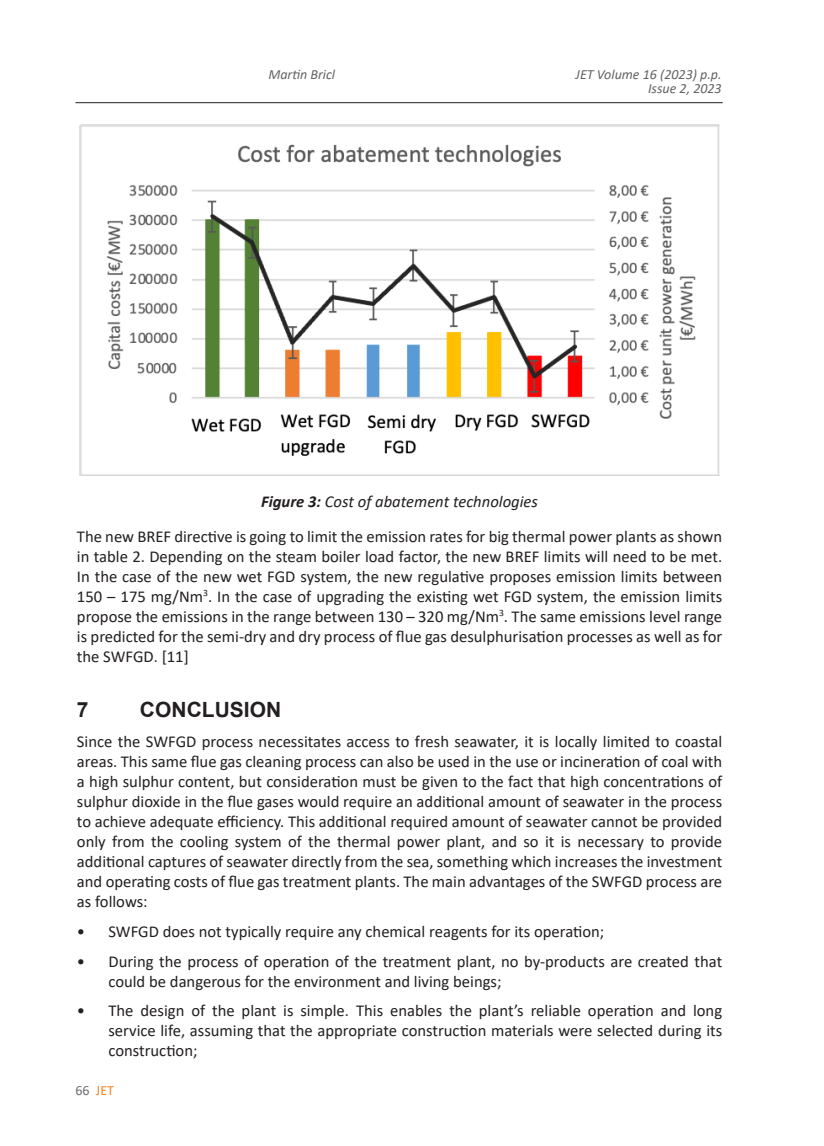
<style>
.page{position:relative;width:824px;height:1146px;background:#fff}
.page>*{position:absolute;margin:0;border:0;box-sizing:border-box;transform-origin:0 0}
.POGLAVJE{font:700 21px "Arial";color:#231f20}
.Besedilo{font:16.62px/19.9px "Calibri";color:#231f20;text-align:justify}
.t1{font:italic 16.62px "Calibri";color:#231f20}
.Sivo_nadnaslovi{font:italic 14px "Calibri";color:#636366}
.t2{font:14px "Calibri";color:#f58220}
.s1{font-weight:700}
.s2{font-family:"Times New Roman"}
.s3{color:#6c6d70}
</style>
<div class="page">
<img style="left:79px;top:124px;width:640px;height:351px">
<hr style="left:75px;top:102px;width:647px;height:1px;background:#231f20">
<p class="Sivo_nadnaslovi" style="left:268px;top:65px;width:68px">Martin Bricl</p>
<p class="Sivo_nadnaslovi" style="left:575px;top:65px;width:147px">JET Volume 16 (2023) p.p.</p>
<p class="Sivo_nadnaslovi" style="left:648px;top:79px;width:75px">Issue 2, 2023</p>
<p class="t1" style="left:261px;top:490px;width:278px"><span class="s1">Figure 3:</span> Cost of abatement technologies</p>
<p class="Besedilo" style="left:77px;top:526px;width:646px">The new BREF directive is going to limit the emission rates for big thermal power plants as shown in table 2. Depending on the steam boiler load factor, the new BREF limits will need to be met.<br>In the case of the new wet FGD system, the new regulative proposes emission limits between 150 – 175 mg/Nm<sup>3</sup>. In the case of upgrading the existing wet FGD system, the emission limits propose the emissions in the range between 130 – 320 mg/Nm<sup>3</sup>. The same emissions level range is predicted for the semi-dry and dry process of flue gas desulphurisation processes as well as for the SWFGD<span class="s2">.</span> [11]</p>
<p class="POGLAVJE" style="left:77px;top:695px;width:13px">7</p>
<p class="POGLAVJE" style="left:140px;top:695px;width:143px">CONCLUSION</p>
<p class="Besedilo" style="left:77px;top:731px;width:646px">Since the SWFGD process necessitates access to fresh seawater, it is locally limited to coastal areas. This same flue gas cleaning process can also be used in the use or incineration of coal with a high sulphur content, but consideration must be given to the fact that high concentrations of sulphur dioxide in the flue gases would require an additional amount of seawater in the process to achieve adequate efficiency. This additional required amount of seawater cannot be provided only from the cooling system of the thermal power plant, and so it is necessary to provide additional captures of seawater directly from the sea, something which increases the investment and operating costs of flue gas treatment plants. The main advantages of the SWFGD process are as follows:</p>
<p class="Besedilo" style="left:77px;top:921px;width:529px">• SWFGD does not typically require any chemical reagents for its operation;</p>
<p class="Besedilo" style="left:108px;top:951px;width:615px;text-indent:-32px">• During the process of operation of the treatment plant, no by-products are created that could be dangerous for the environment and living beings;</p>
<p class="Besedilo" style="left:108px;top:1000px;width:615px;text-indent:-32px">• The design of the plant is simple<span class="s2">.</span> This enables the plant’s reliable operation and long service life, assuming that the appropriate construction materials were selected during its construction;</p>
<p class="t2" style="left:75px;top:1081px;width:40px"><span class="s3">66</span> JET</p>
</div>
